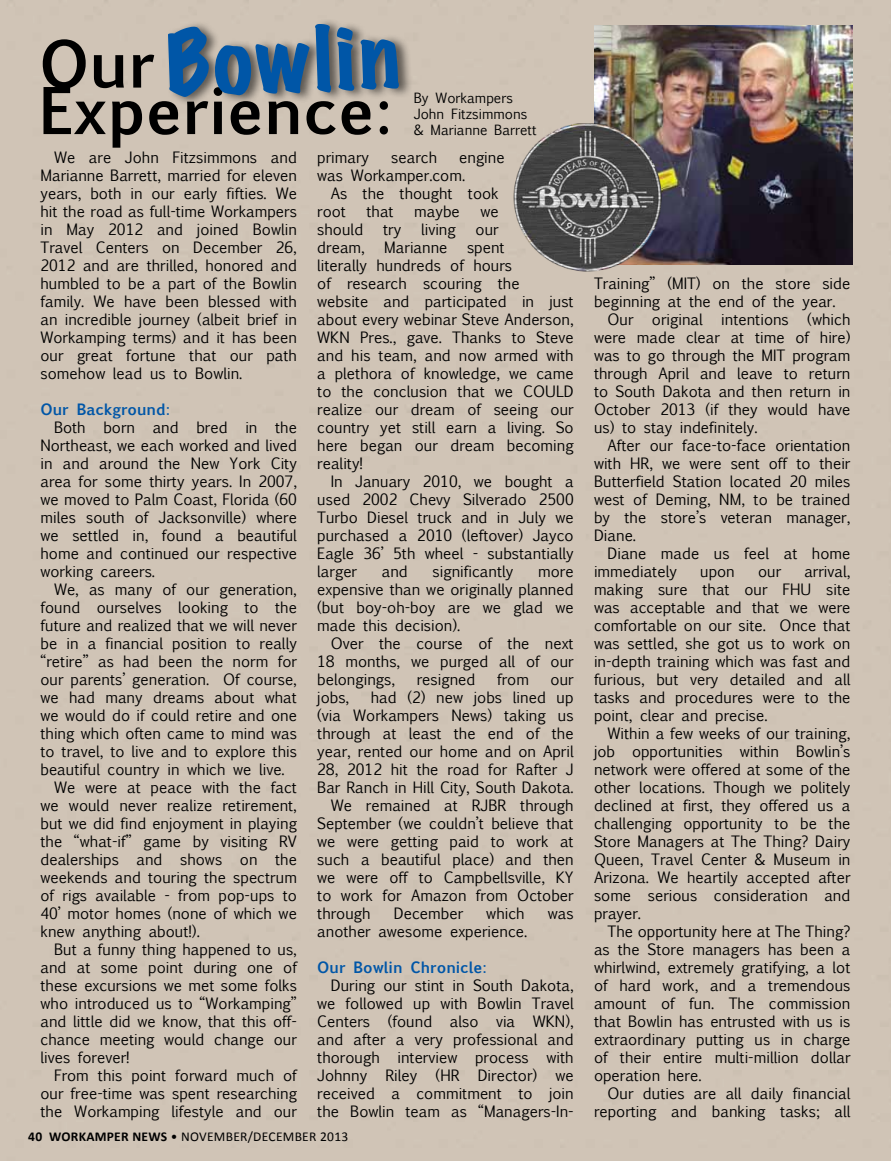
<style>
.page{position:relative;width:891px;height:1161px;background:#d0c4b6}
.page>*{position:absolute;margin:0;border:0;box-sizing:border-box;transform-origin:0 0}
.t1{font:700 61.5px/46.5px "Euphemia UCAS";color:#000}
.t2{font:15px/18px "Euphemia UCAS";color:#000;text-align:justify}
.t3{font:700 15px "Euphemia UCAS";color:#0056a7}
.t4{font:13.5px/16.2px "Euphemia UCAS";color:#000}
.t5{font:13.5px "Calibri";letter-spacing:.02em;color:#000}
.s1{font-weight:700}
</style>
<div class="page">
<img style="left:594px;top:26px;width:258px;height:238px">
<div style="left:166px;top:18px;width:247px;height:88px;background:#000;opacity:.56"></div>
<svg style="left:168px;top:24px;width:231px;height:73px;background:#5a7c9c"></svg>
<img style="left:513px;top:123px;width:151px;height:153px">
<h1 class="t1" style="left:39px;top:40px;width:355px">Our<br>Experience:</h1>
<p class="t4" style="left:414px;top:89px;width:125px">By Workampers<br>John Fitzsimmons &amp; Marianne Barrett</p>
<p class="t2" style="left:40px;top:148px;width:258px;text-indent:14px">We are John Fitzsimmons and Marianne Barrett, married for eleven years, both in our early fifties. We hit the road as full-time Workampers in May 2012 and joined Bowlin Travel Centers on December 26, 2012 and are thrilled, honored and humbled to be a part of the Bowlin family. We have been blessed with an incredible journey (albeit brief in Workamping terms) and it has been our great fortune that our path somehow lead us to Bowlin.</p>
<p class="t3" style="left:40px;top:398px;width:131px">Our Background:</p>
<p class="t2" style="left:40px;top:418px;width:258px;text-indent:14px">Both born and bred in the Northeast, we each worked and lived in and around the New York City area for some thirty years. In 2007, we moved to Palm Coast, Florida (60 miles south of Jacksonville) where we settled in, found a beautiful home and continued our respective working careers.</p>
<p class="t2" style="left:54px;top:580px;width:244px">We, as many of our generation,</p>
<p class="t2" style="left:40px;top:598px;width:258px">found ourselves looking to the</p>
<p class="t2" style="left:40px;top:616px;width:258px">future and realized that we will never</p>
<p class="t2" style="left:40px;top:634px;width:258px">be in a financial position to really</p>
<p class="t2" style="left:40px;top:652px;width:258px">“retire” as had been the norm for</p>
<p class="t2" style="left:40px;top:670px;width:258px">our parents’ generation. Of course,</p>
<p class="t2" style="left:40px;top:688px;width:258px">we had many dreams about what</p>
<p class="t2" style="left:40px;top:706px;width:258px">we would do if could retire and one</p>
<p class="t2" style="left:40px;top:724px;width:258px">thing which often came to mind was</p>
<p class="t2" style="left:40px;top:742px;width:258px">to travel, to live and to explore this</p>
<p class="t2" style="left:40px;top:760px;width:246px">beautiful country in which we live.</p>
<p class="t2" style="left:54px;top:778px;width:245px">We were at peace with the fact</p>
<p class="t2" style="left:40px;top:796px;width:258px">we would never realize retirement,</p>
<p class="t2" style="left:40px;top:814px;width:258px">but we did find enjoyment in playing</p>
<p class="t2" style="left:40px;top:832px;width:258px">the “what-if” game by visiting RV</p>
<p class="t2" style="left:40px;top:850px;width:258px">dealerships and shows on the</p>
<p class="t2" style="left:40px;top:868px;width:258px">weekends and touring the spectrum</p>
<p class="t2" style="left:40px;top:886px;width:258px">of rigs available - from pop-ups to</p>
<p class="t2" style="left:40px;top:904px;width:258px">40’ motor homes (none of which we</p>
<p class="t2" style="left:40px;top:922px;width:161px">knew anything about!).</p>
<p class="t2" style="left:54px;top:940px;width:244px">But a funny thing happened to us,</p>
<p class="t2" style="left:40px;top:958px;width:258px">and at some point during one of</p>
<p class="t2" style="left:40px;top:976px;width:258px">these excursions we met some folks</p>
<p class="t2" style="left:40px;top:994px;width:258px">who introduced us to “Workamping”</p>
<p class="t2" style="left:40px;top:1012px;width:258px">and little did we know, that this off-</p>
<p class="t2" style="left:40px;top:1030px;width:258px">chance meeting would change our</p>
<p class="t2" style="left:40px;top:1048px;width:91px">lives forever!</p>
<p class="t2" style="left:54px;top:1066px;width:244px">From this point forward much of</p>
<p class="t2" style="left:40px;top:1084px;width:258px">our free-time was spent researching</p>
<p class="t2" style="left:40px;top:1102px;width:258px">the Workamping lifestyle and our</p>
<p class="t2" style="left:317px;top:148px;width:53px">primary</p>
<p class="t2" style="left:391px;top:148px;width:47px">search</p>
<p class="t2" style="left:317px;top:148px;width:189px;text-indent:142px">engine was Workamper.com.</p>
<p class="t2" style="left:317px;top:184px;width:183px;text-indent:13px">As the thought took root</p>
<p class="t2" style="left:367px;top:202px;width:29px">that</p>
<p class="t2" style="left:414px;top:202px;width:47px">maybe</p>
<p class="t2" style="left:480px;top:202px;width:20px">we</p>
<p class="t2" style="left:317px;top:220px;width:48px">should</p>
<p class="t2" style="left:383px;top:220px;width:20px">try</p>
<p class="t2" style="left:421px;top:220px;width:36px">living</p>
<p class="t2" style="left:476px;top:220px;width:25px">our</p>
<p class="t2" style="left:317px;top:238px;width:49px">dream,</p>
<p class="t2" style="left:384px;top:238px;width:65px">Marianne</p>
<p class="t2" style="left:317px;top:238px;width:258px;text-align:left;text-indent:150px">spent<br>literally hundreds of hours<br>of research scouring the website and participated in just about every webinar Steve Anderson,<br>WKN Pres., gave. Thanks to Steve and his team, and now armed with a plethora of knowledge, we came to the conclusion that we COULD realize our dream of seeing our country yet still earn a living. So here began our dream becoming reality!</p>
<p class="t2" style="left:317px;top:472px;width:258px;text-indent:13px">In January 2010, we bought a used 2002 Chevy Silverado 2500<br>Turbo Diesel truck and in July we purchased a 2010 (leftover) Jayco Eagle 36’ 5th wheel - substantially larger</p>
<p class="t2" style="left:382px;top:562px;width:28px">and</p>
<p class="t2" style="left:433px;top:562px;width:82px">significantly</p>
<p class="t2" style="left:317px;top:562px;width:258px;text-indent:221px">more expensive than we originally planned (but boy-oh-boy are we glad we made this decision).</p>
<p class="t2" style="left:317px;top:634px;width:258px;text-indent:13px">Over the course of the next 18 months, we purged all of our belongings,</p>
<p class="t2" style="left:417px;top:670px;width:60px">resigned</p>
<p class="t2" style="left:497px;top:670px;width:33px">from</p>
<p class="t2" style="left:551px;top:670px;width:25px">our</p>
<p class="t2" style="left:317px;top:688px;width:34px">jobs,</p>
<p class="t2" style="left:371px;top:688px;width:205px">had (2) new jobs lined up</p>
<p class="t2" style="left:317px;top:706px;width:258px">(via Workampers News) taking us</p>
<p class="t2" style="left:317px;top:724px;width:258px">through at least the end of the</p>
<p class="t2" style="left:317px;top:742px;width:258px">year, rented our home and on April</p>
<p class="t2" style="left:317px;top:760px;width:258px">28, 2012 hit the road for Rafter J</p>
<p class="t2" style="left:317px;top:778px;width:258px">Bar Ranch in Hill City, South Dakota.</p>
<p class="t2" style="left:331px;top:796px;width:244px">We remained at RJBR through</p>
<p class="t2" style="left:317px;top:814px;width:258px">September (we couldn’t believe that</p>
<p class="t2" style="left:317px;top:832px;width:258px">we were getting paid to work at</p>
<p class="t2" style="left:317px;top:850px;width:258px">such a beautiful place) and then</p>
<p class="t2" style="left:317px;top:868px;width:258px">we were off to Campbellsville, KY</p>
<p class="t2" style="left:317px;top:886px;width:258px">to work for Amazon from October</p>
<p class="t2" style="left:317px;top:904px;width:55px">through</p>
<p class="t2" style="left:394px;top:904px;width:71px">December</p>
<p class="t2" style="left:486px;top:904px;width:40px">which</p>
<p class="t2" style="left:548px;top:904px;width:27px">was</p>
<p class="t2" style="left:317px;top:922px;width:212px">another awesome experience.</p>
<p class="t3" style="left:317px;top:956px;width:171px">Our Bowlin Chronicle:</p>
<p class="t2" style="left:317px;top:976px;width:258px;text-indent:13px">During our stint in South Dakota, we followed up with Bowlin Travel Centers (found also via WKN), and after a very professional and thorough interview process with Johnny Riley (HR Director) we received a commitment to join the Bowlin team as “Managers-In-</p>
<p class="t5" style="left:28px;top:1128px;width:322px"><span class="s1">40 WORKAMPER NEWS</span> • NOVEMBER/DECEMBER 2013</p>
<p class="t2" style="left:594px;top:274px;width:258px">Training” (MIT) on the store side</p>
<p class="t2" style="left:594px;top:292px;width:243px">beginning at the end of the year.</p>
<p class="t2" style="left:608px;top:310px;width:244px">Our original intentions (which</p>
<p class="t2" style="left:594px;top:328px;width:258px">were made clear at time of hire)</p>
<p class="t2" style="left:594px;top:346px;width:258px">was to go through the MIT program</p>
<p class="t2" style="left:594px;top:364px;width:258px">through April and leave to return</p>
<p class="t2" style="left:594px;top:382px;width:258px">to South Dakota and then return in</p>
<p class="t2" style="left:594px;top:400px;width:258px">October 2013 (if they would have</p>
<p class="t2" style="left:594px;top:418px;width:165px">us) to stay indefinitely.</p>
<p class="t2" style="left:608px;top:436px;width:244px">After our face-to-face orientation</p>
<p class="t2" style="left:594px;top:454px;width:258px">with HR, we were sent off to their</p>
<p class="t2" style="left:594px;top:472px;width:258px">Butterfield Station located 20 miles</p>
<p class="t2" style="left:594px;top:490px;width:258px">west of Deming, NM, to be trained</p>
<p class="t2" style="left:594px;top:508px;width:258px">by the store’s veteran manager,</p>
<p class="t2" style="left:594px;top:526px;width:44px">Diane.</p>
<p class="t2" style="left:608px;top:544px;width:244px">Diane made us feel at home</p>
<p class="t2" style="left:594px;top:562px;width:85px">immediately</p>
<p class="t2" style="left:700px;top:562px;width:36px">upon</p>
<p class="t2" style="left:758px;top:562px;width:25px">our</p>
<p class="t2" style="left:594px;top:562px;width:258px;text-indent:210px">arrival, making sure that our FHU site was acceptable and that we were comfortable on our site. Once that was settled, she got us to work on in-depth training which was fast and furious, but very detailed and all tasks and procedures were to the point, clear and precise.</p>
<p class="t2" style="left:594px;top:724px;width:258px;text-indent:14px">Within a few weeks of our training, job opportunities within Bowlin’s network were offered at some of the other locations. Though we politely declined at first, they offered us a challenging opportunity to be the Store Managers at The Thing? Dairy Queen, Travel Center &amp; Museum in Arizona. We heartily accepted after some serious consideration and prayer.</p>
<p class="t2" style="left:594px;top:922px;width:258px;text-indent:14px">The opportunity here at The Thing? as the Store managers has been a whirlwind, extremely gratifying, a lot of hard work, and a tremendous amount of fun. The commission that Bowlin has entrusted with us is extraordinary putting us in charge of their entire multi-million dollar operation here.</p>
<p class="t2" style="left:594px;top:1084px;width:258px;text-align:right">Our duties are all daily financial reporting and banking tasks; all</p>
</div>
